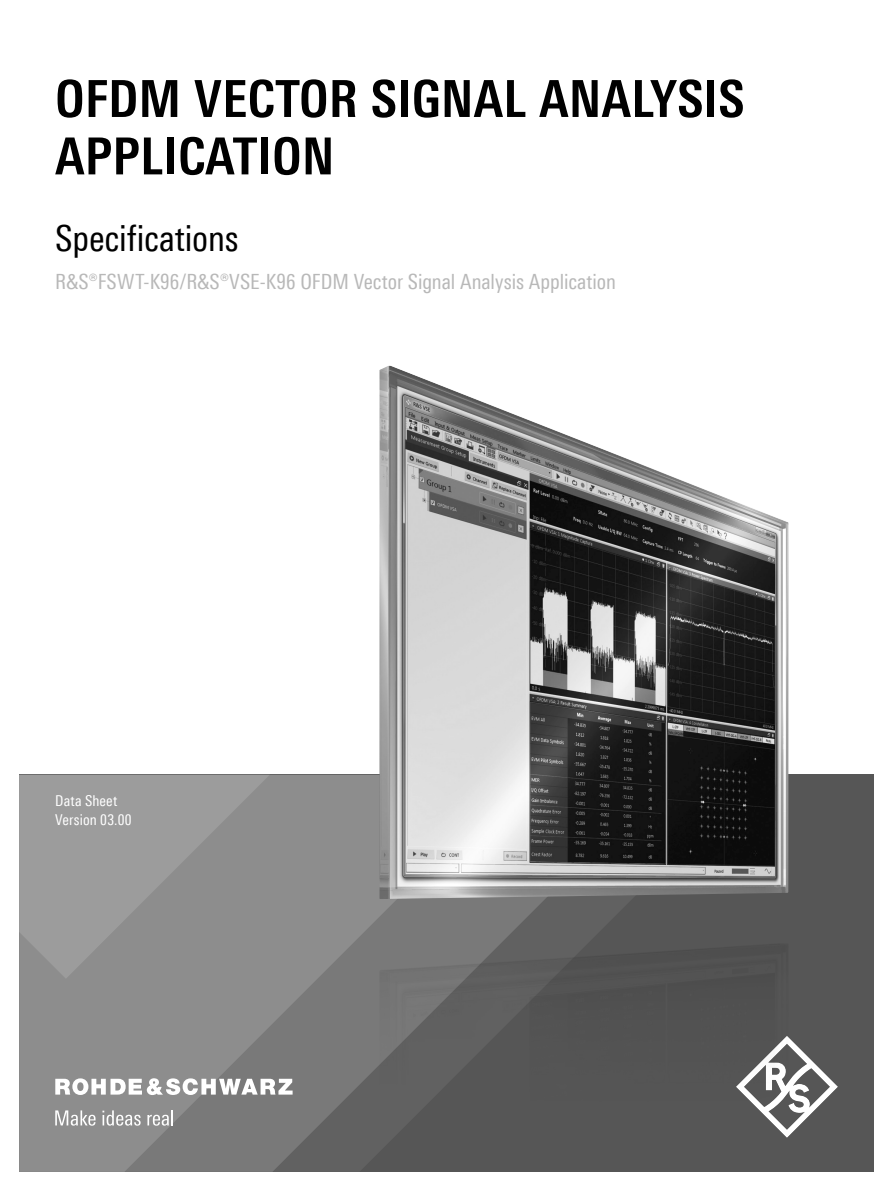
<style>
.page{position:relative;width:893px;height:1191px;background:#fff}
.page>*{position:absolute;margin:0;border:0;box-sizing:border-box;transform-origin:0 0}
.Seiten_Headline_34Pt{font:700 51px/57.4px "Linotype Univers 620 Cn";letter-spacing:.01em;color:#000}
.Subheadline_24_Pt_sc{font:36px "Linotype Univers 420 Cn";letter-spacing:-.005em;color:#000}
.Teaser_14pt_Titel_GB{font:21px "Linotype Univers 420 Cn";letter-spacing:-.005em;color:#b8b8b8}
.t1{font:15px/19.2px "Linotype Univers 420 Cn";letter-spacing:.01em;color:#fff}
</style>
<div class="page">
<div style="left:19px;top:775px;width:855px;height:396px;background:#565656"></div>
<svg style="left:521px;top:899px;width:110px;height:44px;fill:#616161"></svg>
<svg style="left:19px;top:775px;width:502px;height:396px;fill:#8d8d8d"></svg>
<svg style="left:19px;top:775px;width:251px;height:203px;fill:#9c9c9c"></svg>
<svg style="left:775px;top:1037px;width:63px;height:100px"></svg>
<svg style="left:55px;top:1078px;width:238px;height:17px"></svg>
<svg style="left:55px;top:1110px;width:41px;height:15px"></svg>
<svg style="left:102px;top:1110px;width:39px;height:15px"></svg>
<svg style="left:147px;top:1110px;width:26px;height:15px"></svg>
<img style="left:379px;top:943px;width:409px;height:183px">
<img style="left:379px;top:366px;width:409px;height:533px">
<p class="Seiten_Headline_34Pt" style="left:55px;top:70px;width:691px">OFDM VECTOR SIGNAL ANALYSIS<br>APPLICATION</p>
<p class="Subheadline_24_Pt_sc" style="left:55px;top:217px;width:185px">Specifications</p>
<p class="Teaser_14pt_Titel_GB" style="left:55px;top:269px;width:562px">R&amp;S®FSWT-K96/R&amp;S®VSE-K96 OFDM Vector Signal Analysis Application</p>
<p class="t1" style="left:55px;top:791px;width:78px">Data Sheet<br>Version 03.00</p>
</div>
